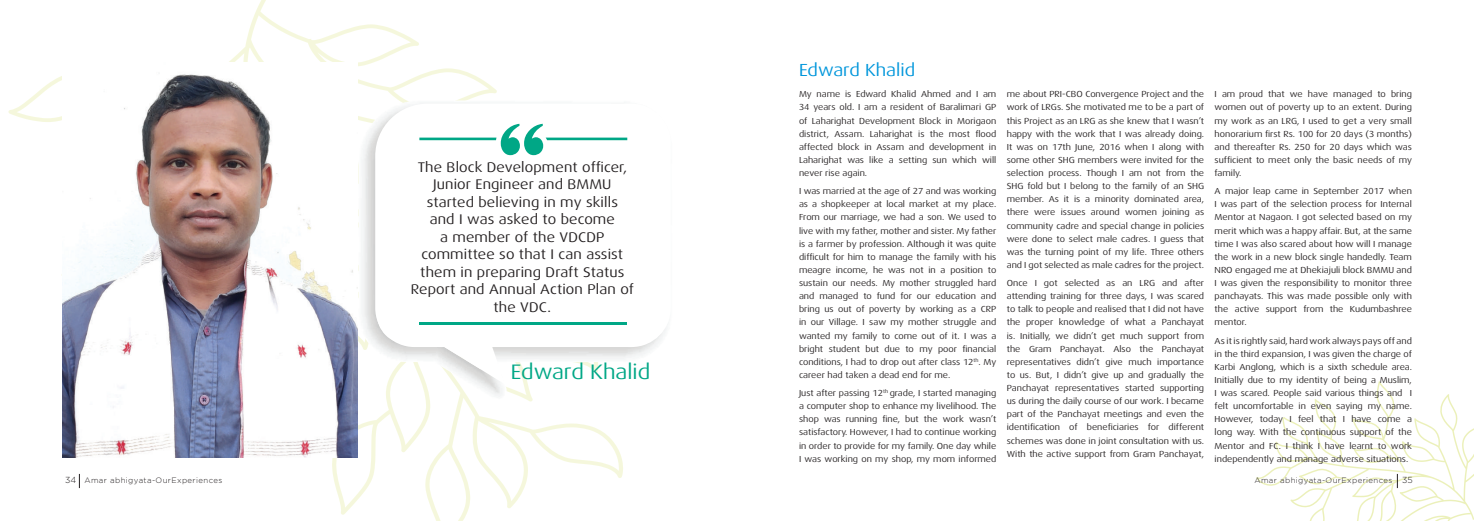
<style>
.page{position:relative;width:1474px;height:521px;background:#fff}
.page>*{position:absolute;margin:0;border:0;box-sizing:border-box;transform-origin:0 0}
.t1{font:21px "Dax Wide";color:#00a786}
.t2{font:17.5px "Dax Wide";color:#0096db}
.t3{font:14px/17.5px "Dax Wide";letter-spacing:.01em;color:#231f20;text-align:center}
.t4{font:8.75px/13.1px "Dax Wide";color:#231f20;text-align:justify}
.t5{font:300 7.88px "Gotham";letter-spacing:.05em;color:#231f20}
.s1{font-size:8.75px}
</style>
<div class="page">
<svg style="left:79px;top:474px;width:1px;height:14px"></svg>
<svg style="left:1310px;top:381px;width:93px;height:107px"></svg>
<svg style="left:8px;top:3px;width:252px;height:119px"></svg>
<img style="left:62px;top:62px;width:295px;height:396px">
<img style="left:358px;top:100px;width:175px;height:299px">
<svg style="left:375px;top:104px;width:291px;height:280px"></svg>
<hr style="left:419px;top:322px;width:208px;height:2px;background:#00a786">
<svg style="left:419px;top:124px;width:208px;height:31px"></svg>
<h3 class="t3" style="left:411px;top:158px;width:225px">The Block Development officer,<br>Junior Engineer and BMMU started believing in my skills<br>and I was asked to become<br>a member of the VDCDP committee so that I can assist them in preparing Draft Status<br>Report and Annual Action Plan of the VDC.</h3>
<h1 class="t1" style="left:511px;top:360px;width:141px">Edward Khalid</h1>
<h2 class="t2" style="left:799px;top:60px;width:118px">Edward Khalid</h2>
<p class="t4" style="left:799px;top:88px;width:199px">My name is Edward Khalid Ahmed and I am 34 years old. I am a resident of Baralimari GP of Laharighat Development Block in Morigaon district, Assam. Laharighat is the most flood affected block in Assam and development in Laharighat was like a setting sun which will never rise again.</p>
<p class="t4" style="left:799px;top:185px;width:199px">I was married at the age of 27 and was working as a shopkeeper at local market at my place.<br>From our marriage, we had a son. We used to live with my father, mother and sister. My father is a farmer by profession. Although it was quite difficult for him to manage the family with his meagre income, he was not in a position to sustain our needs. My mother struggled hard and managed to fund for our education and bring us out of poverty by working as a CRP in our Village. I saw my mother struggle and wanted my family to come out of it. I was a bright student but due to my poor financial conditions, I had to drop out after class 12<sup>th</sup>. My career had taken a dead end for me.</p>
<p class="t4" style="left:799px;top:386px;width:199px">Just after passing 12<sup>th</sup> grade, I started managing a computer shop to enhance my livelihood. The shop was running fine, but the work wasn’t satisfactory. However, I had to continue working in order to provide for my family. One day while I was working on my shop, my mom informed</p>
<p class="t4" style="left:1006px;top:88px;width:199px">me about PRI-CBO Convergence Project and the work of LRGs. She motivated me to be a part of this Project as an LRG as she knew that I wasn’t happy with the work that I was already doing.<br>It was on 17th June, 2016 when I along with some other SHG members were invited for the selection process. Though I am not from the SHG fold but I belong to the family of an SHG member. As it is a minority dominated area, there were issues around women joining as community cadre and special change in policies were done to select male cadres. I guess that was the turning point of my life. Three others and I got selected as male cadres for the project.</p>
<p class="t4" style="left:1006px;top:276px;width:199px">Once I got selected as an LRG and after attending training for three days, I was scared to talk to people and realised that I did not have the proper knowledge of what a Panchayat is. Initially, we didn’t get much support from the Gram Panchayat. Also the Panchayat representatives didn’t give much importance to us. But, I didn’t give up and gradually the Panchayat representatives started supporting us during the daily course of our work. I became part of the Panchayat meetings and even the identification of beneficiaries for different schemes was done in joint consultation with us.<br>With the active support from Gram Panchayat,</p>
<p class="t4" style="left:1214px;top:88px;width:199px">I am proud that we have managed to bring women out of poverty up to an extent. During my work as an LRG, I used to get a very small honorarium first Rs. 100 for 20 days (3 months) and thereafter Rs. 250 for 20 days which was sufficient to meet only the basic needs of my family.</p>
<p class="t4" style="left:1214px;top:185px;width:199px">A major leap came in September 2017 when I was part of the selection process for Internal Mentor at Nagaon. I got selected based on my merit which was a happy affair. But, at the same time I was also scared about how will I manage the work in a new block single handedly. Team NRO engaged me at Dhekiajuli block BMMU and I was given the responsibility to monitor three panchayats. This was made possible only with the active support from the Kudumbashree mentor.</p>
<p class="t4" style="left:1214px;top:334px;width:199px">As it is rightly said, hard work always pays off and in the third expansion, I was given the charge of Karbi Anglong, which is a sixth schedule area.<br>Initially due to my identity of being a Muslim, I was scared. People said various things and I felt uncomfortable in even saying my name.<br>However, today I feel that I have come a long way. With the continuous support of the Mentor and FC. I think I have learnt to work independently and manage adverse situations.</p>
<p class="t5" style="left:65px;top:475px;width:159px"><span class="s1">34</span> Amar abhigyata-OurExperiences</p>
<p class="t5" style="left:1254px;top:475px;width:160px">Amar abhigyata-OurExperiences <span class="s1">35</span></p>
</div>
